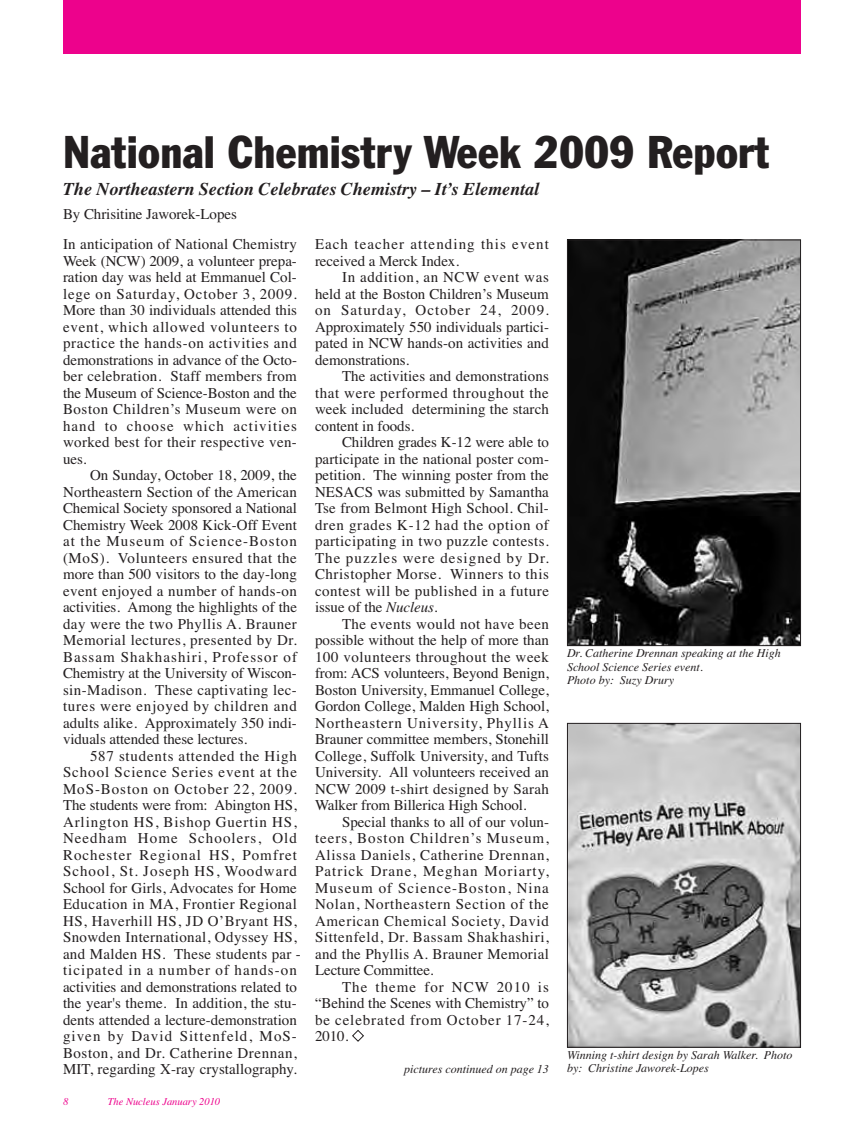
<style>
.page{position:relative;width:864px;height:1134px;background:#fff}
.page>*{position:absolute;margin:0;border:0;box-sizing:border-box;transform-origin:0 0}
.t1{font:condensed 45px "Franklin Gothic BT";color:#231f20}
.t2{font:italic 700 18px "Times";color:#231f20}
.t3{font:15px/16.5px "Times";letter-spacing:.025em;color:#231f20;text-align:justify}
.t4{font:15px/16.5px "Times";letter-spacing:.07em;color:#231f20}
.t5{font:15px "Times";letter-spacing:-.005em;color:#231f20}
.t6{font:italic 12px/13.5px "Times";color:#231f20}
.t7{font:italic 10.5px "Times";color:#ed028c}
.s1{font-style:italic}
.s2{color:#fff}
</style>
<div class="page">
<div style="left:63px;top:0;width:738px;height:54px;background:#ed028c"></div>
<img style="left:569px;top:242px;width:230px;height:402px">
<div style="left:567px;top:240px;width:234px;height:406px;border:1px solid #231f20"></div>
<img style="left:569px;top:725px;width:230px;height:321px">
<div style="left:567px;top:723px;width:234px;height:325px;border:1px solid #231f20"></div>
<h1 class="t1" style="left:63px;top:136px;width:708px">National Chemistry Week 2009 Report</h1>
<p class="t2" style="left:63px;top:179px;width:478px">The Northeastern Section Celebrates Chemistry – It’s Elemental</p>
<p class="t5" style="left:63px;top:205px;width:175px">By Chrisitine Jaworek-Lopes</p>
<p class="t3" style="left:63px;top:236px;width:236px">In anticipation of National Chemistry Week (NCW) 2009, a volunteer prepa&shy;ration day was held at Emmanuel Col&shy;lege on Saturday, October 3, 2009.<br>More than 30 individuals attended this event, which allowed volunteers to practice the hands-on activities and demonstrations in advance of the Octo&shy;ber celebration. Staff members from the Museum of Science-Boston and the Boston Children’s Museum were on hand to choose which activities worked best for their respective ven&shy;ues.</p>
<p class="t3" style="left:63px;top:467px;width:235px;text-indent:27px">On Sunday, October 18, 2009, the Northeastern Section of the American Chemical Society sponsored a National Chemistry Week 2008 Kick-Off Event at the Museum of Science-Boston (MoS). Volunteers ensured that the more than 500 visitors to the day-long event enjoyed a number of hands-on activities. Among the highlights of the day were the two Phyllis A. Brauner Memorial lectures, presented by Dr.<br>Bassam Shakhashiri, Professor of Chemistry at the University of Wiscon&shy;sin-Madison. These captivating lec&shy;tures were enjoyed by children and adults alike. Approximately 350 indi&shy;viduals attended these lectures.</p>
<p class="t3" style="left:63px;top:747px;width:239px;text-align:left;text-indent:27px">587 students attended the High School Science Series event at the MoS-Boston on October 22, 2009.<br>The students were from: Abington HS, Arlington HS, Bishop Guertin HS, Needham Home Schoolers, Old Rochester Regional HS, Pomfret School, St. Joseph HS, Woodward School for Girls, Advocates for Home Education in MA, Frontier Regional HS, Haverhill HS, JD O’Bryant HS, Snowden International, Odyssey HS, and Malden HS. These students par - ticipated in a number of hands-on activities and demonstrations related to the year's theme. In addition, the stu&shy;dents attended a lecture-demonstration given by David Sittenfeld, MoS-Boston, and Dr. Catherine Drennan, MIT, regarding X-ray crystallography.</p>
<p class="t7" style="left:63px;top:1095px;width:7px">8</p>
<p class="t7" style="left:108px;top:1095px;width:114px">The Nucleus January 2010</p>
<p class="t4" style="left:315px;top:236px;width:235px">Each teacher attending this event received a Merck Index.</p>
<p class="t3" style="left:315px;top:269px;width:236px;text-indent:27px">In addition, an NCW event was held at the Boston Children’s Museum on Saturday, October 24, 2009.<br>Approximately 550 individuals partici&shy;pated in NCW hands-on activities and demonstrations.</p>
<p class="t3" style="left:315px;top:368px;width:235px;text-indent:27px">The activities and demonstrations that were performed throughout the week included determining the starch content in foods.</p>
<p class="t3" style="left:315px;top:434px;width:236px;text-indent:27px">Children grades K-12 were able to participate in the national poster com&shy;petition. The winning poster from the NESACS was submitted by Samantha Tse from Belmont High School. Chil&shy;dren grades K-12 had the option of participating in two puzzle contests.<br>The puzzles were designed by Dr.<br>Christopher Morse. Winners to this contest will be published in a future issue of the <span class="s1">Nucleus</span>.</p>
<p class="t3" style="left:315px;top:615px;width:235px;text-indent:27px">The events would not have been possible without the help of more than 100 volunteers throughout the week from: ACS volunteers, Beyond Benign, Boston University, Emmanuel College, Gordon College, Malden High School, Northeastern University, Phyllis A Brauner committee members, Stonehill College, Suffolk University, and Tufts University. All volunteers received an NCW 2009 t-shirt designed by Sarah Walker from Billerica High School.</p>
<p class="t3" style="left:315px;top:813px;width:236px;text-indent:27px">Special thanks to all of our volun&shy;teers, Boston Children’s Museum, Alissa Daniels, Catherine Drennan, Patrick Drane, Meghan Moriarty, Museum of Science-Boston, Nina Nolan, Northeastern Section of the American Chemical Society, David Sittenfeld, Dr. Bassam Shakhashiri, and the Phyllis A. Brauner Memorial Lecture Committee.</p>
<p class="t3" style="left:315px;top:978px;width:236px;text-indent:27px">The theme for NCW 2010 is “Behind the Scenes with Chemistry” to be celebrated from October 17-24, 2010. <span class="s2">◆</span></p>
<p class="t6" style="left:567px;top:646px;width:215px">Dr. Catherine Drennan speaking at the High<br>School Science Series event.<br>Photo by: Suzy Drury</p>
<p class="t6" style="left:567px;top:1048px;width:227px">Winning t-shirt design by Sarah Walker. Photo</p>
<p class="t6" style="left:404px;top:1062px;width:146px">pictures continued on page 13</p>
<p class="t6" style="left:567px;top:1062px;width:143px">by: Christine Jaworek-Lopes</p>
</div>
